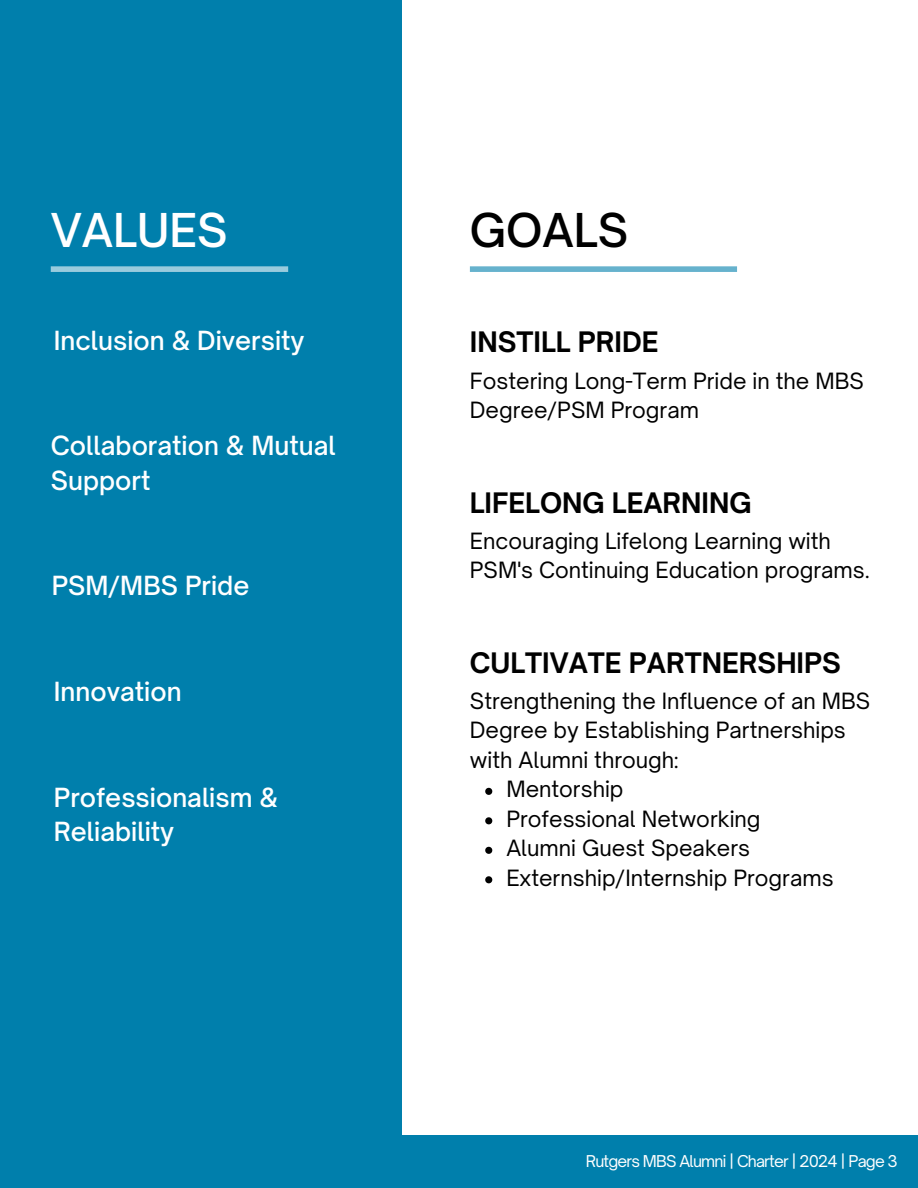
<style>
.page{position:relative;width:918px;height:1188px;background:#fff}
.page>*{position:absolute;margin:0;border:0;box-sizing:border-box;transform-origin:0 0}
.t1{font:500 44.7px "Open Sauce One";color:#fff}
.t2{font:500 44.7px "Open Sauce One";color:#000}
.t3{font:700 27px "Open Sauce One";color:#000}
.t4{font:500 25.2px/34.2px "Open Sauce One";color:#fff}
.t5{font:21.45px/29.5px "Open Sauce One";color:#000}
.t6{font:15.6px "Open Sauce One";letter-spacing:-.05em;color:#fff}
</style>
<div class="page">
<div style="left:0;top:0;width:402px;height:1162px;background:#007fac"></div>
<div style="left:470px;top:266px;width:267px;height:6px;background:#66b2cd"></div>
<div style="left:51px;top:266px;width:237px;height:6px;background:#99cbdd"></div>
<div style="left:0;top:1136px;width:918px;height:52px;background:#007fac"></div>
<svg style="left:485px;top:788px;width:7px;height:7px"></svg>
<svg style="left:485px;top:817px;width:7px;height:7px"></svg>
<svg style="left:485px;top:847px;width:7px;height:7px"></svg>
<svg style="left:485px;top:876px;width:7px;height:7px"></svg>
<h1 class="t1" style="left:51px;top:203px;width:178px">VALUES</h1>
<h3 class="t4" style="left:54px;top:323px;width:252px">Inclusion &amp; Diversity</h3>
<h3 class="t4" style="left:51px;top:429px;width:287px">Collaboration &amp; Mutual<br>Support</h3>
<p class="t4" style="left:52px;top:569px;width:199px">PSM/MBS Pride</p>
<h4 class="t4" style="left:54px;top:675px;width:129px">Innovation</h4>
<p class="t4" style="left:54px;top:780px;width:226px">Professionalism &amp;<br>Reliability</p>
<h1 class="t2" style="left:470px;top:203px;width:160px">GOALS</h1>
<h4 class="t3" style="left:470px;top:325px;width:190px">INSTILL PRIDE</h4>
<h3 class="t5" style="left:470px;top:366px;width:396px">Fostering Long-Term Pride in the MBS<br>Degree/PSM Program</h3>
<p class="t3" style="left:470px;top:486px;width:283px">LIFELONG LEARNING</p>
<h4 class="t5" style="left:470px;top:526px;width:402px">Encouraging Lifelong Learning with<br>PSM's Continuing Education programs.</h4>
<p class="t3" style="left:470px;top:646px;width:373px">CULTIVATE PARTNERSHIPS</p>
<p class="t5" style="left:470px;top:686px;width:402px">Strengthening the Influence of an MBS<br>Degree by Establishing Partnerships with Alumni through:</p>
<p class="t5" style="left:506px;top:774px;width:119px">Mentorship</p>
<p class="t5" style="left:506px;top:804px;width:256px">Professional Networking</p>
<h3 class="t5" style="left:506px;top:833px;width:245px">Alumni Guest Speakers</h3>
<h3 class="t5" style="left:506px;top:863px;width:329px">Externship/Internship Programs</h3>
<p class="t6" style="left:586px;top:1151px;width:314px">Rutgers MBS Alumni | Charter | 2024 | Page 3</p>
</div>
